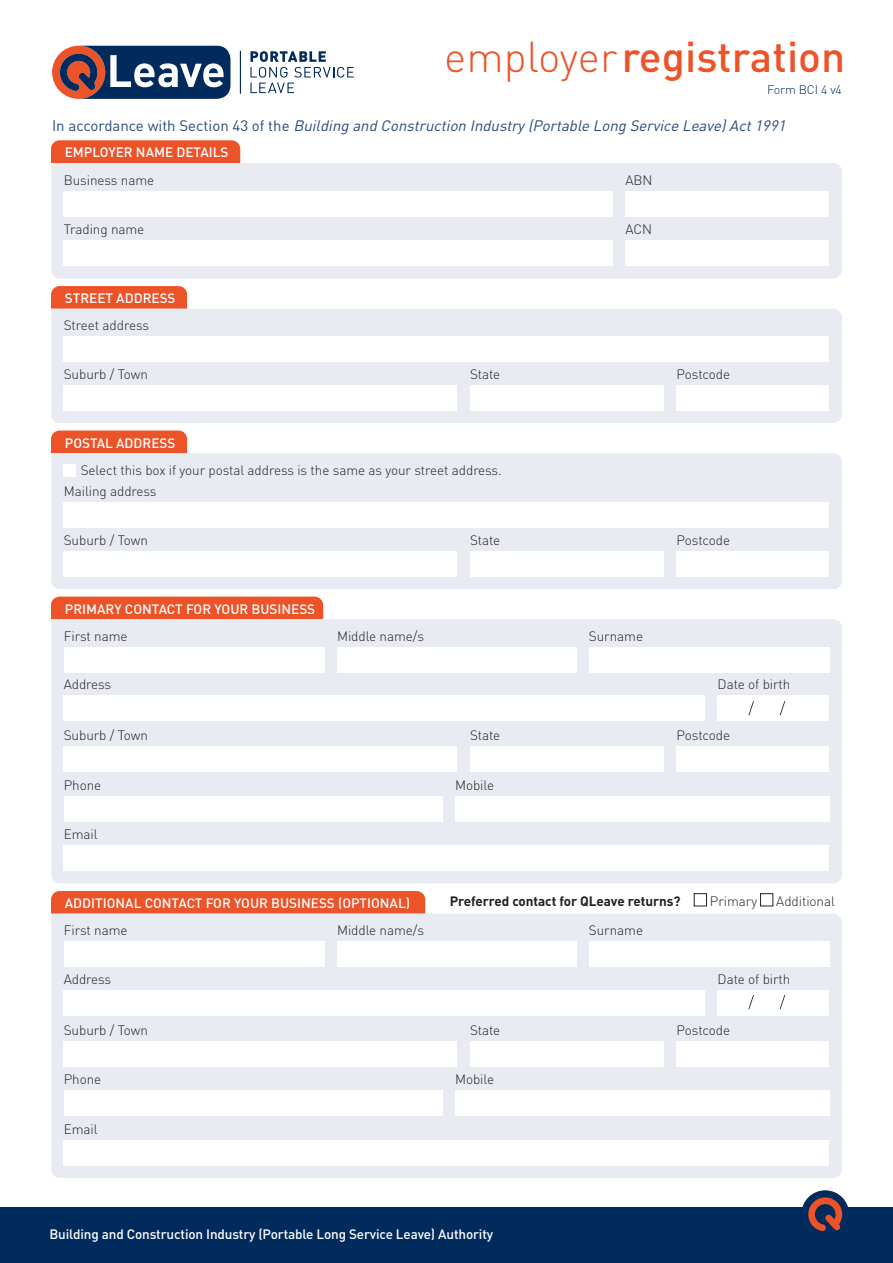
<style>
.page{position:relative;width:893px;height:1263px;background:#fff}
.page>*{position:absolute;margin:0;border:0;box-sizing:border-box;transform-origin:0 0}
.Header_-_Large{font:500 42.45px "DIN";color:#ec5328}
.Subhead{font:italic 15px "DIN";color:#28497c}
.t1{font:300 13.5px "DIN";letter-spacing:-.005em;color:#231f20}
.t2{font:500 13.5px "DIN";color:#fff}
.t3{font:700 13.5px "DIN";letter-spacing:-.005em;color:#231f20}
.t4{font:300 12.3px "DIN";letter-spacing:-.01em;color:#002b5c}
.s1{font-weight:300}
.s2{font-style:normal}
</style>
<div class="page">
<div style="left:51px;top:140px;width:189px;height:23px;background:#ec5328"></div>
<div style="left:51px;top:597px;width:272px;height:22px;background:#ec5328"></div>
<div style="left:0;top:1208px;width:893px;height:55px;background:#002b5c"></div>
<div style="left:801px;top:1190px;width:48px;height:48px;background:#002b5c;border-radius:50%"></div>
<svg style="left:805px;top:1194px;width:41px;height:37px"></svg>
<div style="left:51px;top:163px;width:791px;height:116px;background:#e8ebf2"></div>
<svg style="left:250px;top:51px;width:104px;height:42px"></svg>
<hr style="left:240px;top:51px;width:1px;height:43px;background:#002b5c">
<svg style="left:52px;top:46px;width:178px;height:53px"></svg>
<div style="left:64px;top:240px;width:549px;height:25px;background:#fff"></div>
<div style="left:64px;top:191px;width:549px;height:25px;background:#fff"></div>
<div style="left:625px;top:240px;width:204px;height:25px;background:#fff"></div>
<div style="left:625px;top:191px;width:204px;height:25px;background:#fff"></div>
<svg style="left:51px;top:286px;width:136px;height:23px"></svg>
<div style="left:51px;top:309px;width:791px;height:114px;background:#e8ebf2"></div>
<div style="left:64px;top:337px;width:765px;height:25px;background:#fff"></div>
<div style="left:64px;top:385px;width:393px;height:25px;background:#fff"></div>
<div style="left:470px;top:385px;width:194px;height:25px;background:#fff"></div>
<div style="left:676px;top:385px;width:153px;height:25px;background:#fff"></div>
<div style="left:51px;top:430px;width:136px;height:23px;background:#ec5328"></div>
<div style="left:51px;top:453px;width:791px;height:136px;background:#e8ebf2"></div>
<div style="left:64px;top:503px;width:765px;height:25px;background:#fff"></div>
<div style="left:64px;top:551px;width:393px;height:25px;background:#fff"></div>
<div style="left:470px;top:551px;width:194px;height:25px;background:#fff"></div>
<div style="left:676px;top:551px;width:153px;height:25px;background:#fff"></div>
<div style="left:64px;top:464px;width:12px;height:12px;background:#fff"></div>
<div style="left:51px;top:619px;width:791px;height:264px;background:#e8ebf2"></div>
<div style="left:64px;top:846px;width:765px;height:25px;background:#fff"></div>
<div style="left:64px;top:647px;width:260px;height:25px;background:#fff"></div>
<div style="left:337px;top:647px;width:239px;height:25px;background:#fff"></div>
<div style="left:589px;top:647px;width:240px;height:25px;background:#fff"></div>
<div style="left:718px;top:696px;width:111px;height:25px;background:#fff"></div>
<svg style="left:748px;top:701px;width:6px;height:14px"></svg>
<svg style="left:780px;top:701px;width:5px;height:14px"></svg>
<div style="left:64px;top:696px;width:641px;height:25px;background:#fff"></div>
<div style="left:64px;top:746px;width:393px;height:26px;background:#fff"></div>
<div style="left:470px;top:746px;width:194px;height:26px;background:#fff"></div>
<div style="left:676px;top:746px;width:153px;height:26px;background:#fff"></div>
<div style="left:64px;top:796px;width:378px;height:25px;background:#fff"></div>
<div style="left:455px;top:796px;width:374px;height:25px;background:#fff"></div>
<div style="left:51px;top:891px;width:374px;height:23px;background:#ec5328"></div>
<div style="left:51px;top:914px;width:791px;height:264px;background:#e8ebf2"></div>
<div style="left:64px;top:1140px;width:765px;height:25px;background:#fff"></div>
<div style="left:64px;top:941px;width:260px;height:25px;background:#fff"></div>
<div style="left:337px;top:941px;width:239px;height:25px;background:#fff"></div>
<div style="left:589px;top:941px;width:240px;height:25px;background:#fff"></div>
<div style="left:718px;top:990px;width:111px;height:25px;background:#fff"></div>
<div style="left:64px;top:990px;width:641px;height:25px;background:#fff"></div>
<div style="left:64px;top:1041px;width:393px;height:25px;background:#fff"></div>
<div style="left:470px;top:1041px;width:194px;height:25px;background:#fff"></div>
<div style="left:676px;top:1041px;width:153px;height:25px;background:#fff"></div>
<div style="left:64px;top:1090px;width:378px;height:25px;background:#fff"></div>
<div style="left:455px;top:1090px;width:374px;height:25px;background:#fff"></div>
<div style="left:694px;top:893px;width:13px;height:13px;border:1px solid #231f20"></div>
<div style="left:760px;top:893px;width:13px;height:13px;border:1px solid #231f20"></div>
<svg style="left:748px;top:995px;width:6px;height:14px"></svg>
<svg style="left:780px;top:995px;width:5px;height:14px"></svg>
<p class="Header_-_Large" style="left:444px;top:30px;width:402px"><span class="s1">employer</span>registration</p>
<p class="t4" style="left:767px;top:82px;width:76px">Form BCI 4 v4</p>
<p class="Subhead" style="left:52px;top:117px;width:739px"><span class="s2">I n a c c o rd a n c e w i t h S e c t i o n 4 3 o f t h e</span> Building and Construction Industry(Portable Long Service Leave)Act1991</p>
<p class="t2" style="left:65px;top:144px;width:165px">EMPLOYER NAME DETAILS</p>
<p class="t1" style="left:64px;top:172px;width:92px">Business name</p>
<p class="t1" style="left:64px;top:221px;width:82px">Trading name</p>
<p class="t1" style="left:625px;top:172px;width:29px">ABN</p>
<p class="t1" style="left:625px;top:221px;width:28px">ACN</p>
<p class="t2" style="left:65px;top:290px;width:112px">STREET ADDRESS</p>
<p class="t1" style="left:64px;top:317px;width:87px">Street address</p>
<p class="t1" style="left:64px;top:366px;width:86px">Suburb / Town</p>
<p class="t1" style="left:470px;top:366px;width:32px">State</p>
<p class="t1" style="left:676px;top:366px;width:55px">Postcode</p>
<p class="t2" style="left:65px;top:434px;width:112px">POSTAL ADDRESS</p>
<p class="t1" style="left:64px;top:483px;width:94px">Mailing address</p>
<p class="t1" style="left:64px;top:532px;width:86px">Suburb / Town</p>
<p class="t1" style="left:470px;top:532px;width:32px">State</p>
<p class="t1" style="left:676px;top:532px;width:55px">Postcode</p>
<p class="t1" style="left:81px;top:462px;width:422px">Select this box if your postal address is the same as your street address.</p>
<p class="t2" style="left:65px;top:600px;width:252px">PRIMARY CONTACT FOR YOUR BUSINESS</p>
<p class="t1" style="left:64px;top:628px;width:65px">First name</p>
<p class="t1" style="left:337px;top:628px;width:88px">Middle name/s</p>
<p class="t1" style="left:589px;top:628px;width:56px">Surname</p>
<p class="t1" style="left:64px;top:676px;width:49px">Address</p>
<p class="t1" style="left:718px;top:676px;width:74px">Date of birth</p>
<p class="t1" style="left:64px;top:727px;width:86px">Suburb / Town</p>
<p class="t1" style="left:470px;top:727px;width:32px">State</p>
<p class="t1" style="left:676px;top:727px;width:55px">Postcode</p>
<p class="t1" style="left:64px;top:776px;width:39px">Phone</p>
<p class="t1" style="left:455px;top:776px;width:40px">Mobile</p>
<p class="t1" style="left:64px;top:826px;width:35px">Email</p>
<p class="t2" style="left:65px;top:894px;width:347px">ADDITIONAL CONTACT FOR YOUR BUSINESS (OPTIONAL)</p>
<p class="t3" style="left:450px;top:892px;width:232px">Preferred contact for QLeave returns?</p>
<p class="t1" style="left:710px;top:893px;width:49px">Primary</p>
<p class="t1" style="left:776px;top:893px;width:60px">Additional</p>
<p class="t1" style="left:64px;top:922px;width:65px">First name</p>
<p class="t1" style="left:337px;top:922px;width:88px">Middle name/s</p>
<p class="t1" style="left:589px;top:922px;width:56px">Surname</p>
<p class="t1" style="left:64px;top:971px;width:49px">Address</p>
<p class="t1" style="left:718px;top:971px;width:74px">Date of birth</p>
<p class="t1" style="left:64px;top:1021px;width:86px">Suburb / Town</p>
<p class="t1" style="left:470px;top:1021px;width:32px">State</p>
<p class="t1" style="left:676px;top:1021px;width:55px">Postcode</p>
<p class="t1" style="left:64px;top:1071px;width:39px">Phone</p>
<p class="t1" style="left:455px;top:1071px;width:40px">Mobile</p>
<p class="t1" style="left:64px;top:1120px;width:35px">Email</p>
<p class="t2" style="left:49px;top:1225px;width:445px">Building and Construction Industry (Portable Long Service Leave) Authority</p>
</div>
